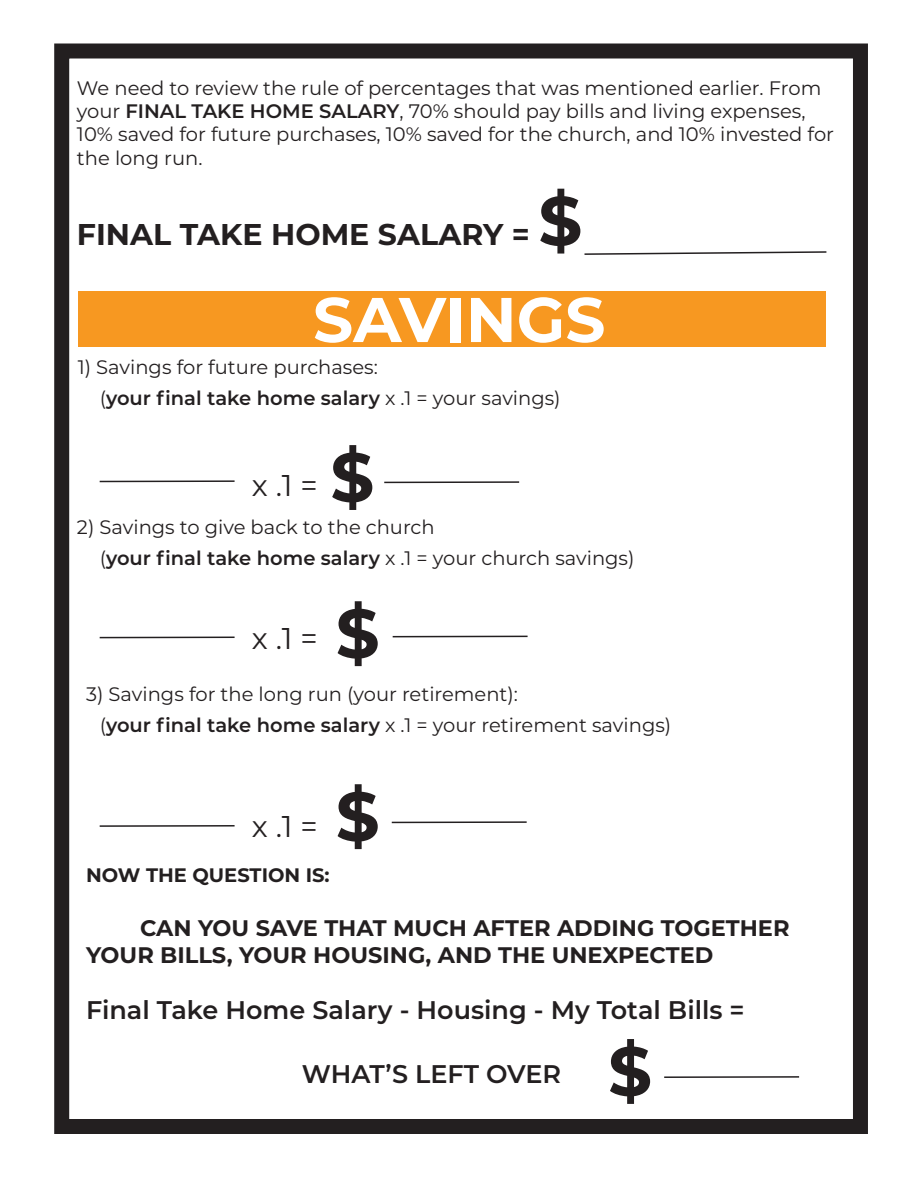
<style>
.page{position:relative;width:918px;height:1188px;background:#fff}
.page>*{position:absolute;margin:0;border:0;box-sizing:border-box;transform-origin:0 0}
.t1{font:700 69px "Montserrat";color:#231f20}
.t2{font:700 63px "Montserrat";color:#fff}
.t3{font:700 30px "Montserrat";color:#231f20}
.t4{font:30px "Montserrat";color:#231f20}
.t5{font:600 25.5px "Montserrat";color:#231f20}
.t6{font:700 22.5px/27px "Montserrat";color:#231f20}
.t7{font:19.5px/23.4px "Montserrat";color:#231f20}
.t8{font:600 19.5px "Montserrat";color:#231f20}
.t9{font:700 19.5px "Montserrat";color:#231f20}
.s1{font-weight:600}
.s2{font-weight:400}
</style>
<div class="page">
<div style="left:54px;top:44px;width:814px;height:1090px;border:15px solid #231f20"></div>
<svg style="left:584px;top:251px;width:243px;height:4px"></svg>
<div style="left:78px;top:291px;width:748px;height:55px;background:#f79821"></div>
<hr style="left:100px;top:480px;width:135px;height:2px;background:#231f20">
<hr style="left:384px;top:481px;width:135px;height:2px;background:#231f20">
<hr style="left:100px;top:637px;width:135px;height:1px;background:#231f20">
<hr style="left:393px;top:636px;width:135px;height:1px;background:#231f20">
<hr style="left:100px;top:825px;width:135px;height:2px;background:#231f20">
<hr style="left:392px;top:821px;width:135px;height:2px;background:#231f20">
<hr style="left:664px;top:1076px;width:135px;height:2px;background:#231f20">
<p class="t7" style="left:77px;top:75px;width:759px">We need to review the rule of percentages that was mentioned earlier. From your <span class="s1">FINAL TAKE HOME SALARY</span>, 70% should pay bills and living expenses, 10% saved for future purchases, 10% saved for the church, and 10% invested for the long run.</p>
<p class="t3" style="left:77px;top:213px;width:454px">FINAL TAKE HOME SALARY =</p>
<p class="t1" style="left:538px;top:171px;width:46px">$</p>
<p class="t2" style="left:313px;top:274px;width:294px">SAVINGS</p>
<p class="t7" style="left:78px;top:354px;width:302px">1) Savings for future purchases:</p>
<p class="t8" style="left:100px;top:384px;width:463px"><span class="s2">(</span>your final take home salary <span class="s2">x .1 = your savings)</span></p>
<p class="t4" style="left:252px;top:465px;width:67px">x .1 =</p>
<p class="t1" style="left:330px;top:427px;width:46px">$</p>
<p class="t7" style="left:77px;top:514px;width:359px">2) Savings to give back to the church</p>
<p class="t7" style="left:100px;top:545px;width:536px">(<span class="s1">your final take home salary</span> x .1 = your church savings)</p>
<p class="t4" style="left:252px;top:618px;width:67px">x .1 =</p>
<p class="t1" style="left:336px;top:584px;width:46px">$</p>
<p class="t7" style="left:86px;top:682px;width:433px">3) Savings for the long run (your retirement):</p>
<p class="t7" style="left:100px;top:713px;width:573px">(<span class="s1">your final take home salary</span> x .1 = your retirement savings)</p>
<p class="t1" style="left:336px;top:767px;width:46px">$</p>
<p class="t4" style="left:252px;top:805px;width:67px">x .1 =</p>
<p class="t9" style="left:86px;top:861px;width:245px">NOW THE QUESTION IS:</p>
<p class="t6" style="left:86px;top:913px;width:705px;text-indent:54px">CAN YOU SAVE THAT MUCH AFTER ADDING TOGETHER<br>YOUR BILLS, YOUR HOUSING, AND THE UNEXPECTED</p>
<p class="t5" style="left:86px;top:992px;width:660px">Final Take Home Salary - Housing - My Total Bills =</p>
<p class="t5" style="left:302px;top:1056px;width:261px">WHAT’S LEFT OVER</p>
<p class="t1" style="left:608px;top:1021px;width:46px">$</p>
</div>
